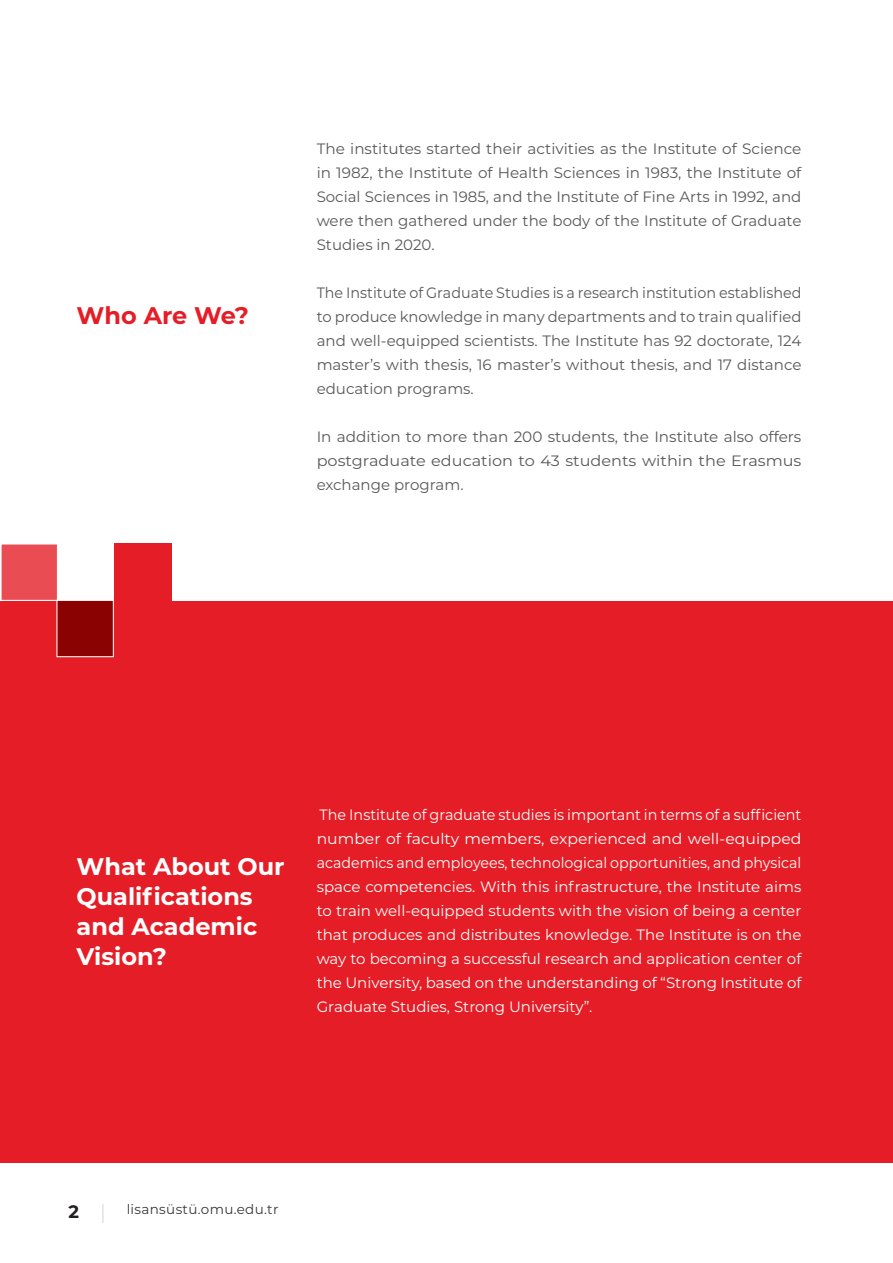
<style>
.page{position:relative;width:893px;height:1263px;background:#fff}
.page>*{position:absolute;margin:0;border:0;box-sizing:border-box;transform-origin:0 0}
.t1{font:700 24px/30px "Montserrat";color:#fff}
.t2{font:700 24px "Montserrat";color:#e51d26}
.t3{font:700 18px "Montserrat";color:#231f20}
.t4{font:15px/24px "Montserrat";color:#fff;text-align:justify;scale:.96 1}
.t5{font:15px/24px "Montserrat";color:#57585a;text-align:justify}
.t6{font:15px/24px "Montserrat";color:#57585a;text-align:justify;scale:.95 1}
.t7{font:13.5px "Montserrat";letter-spacing:.025em;color:#383839}
</style>
<div class="page">
<svg style="left:103px;top:1204px;width:1px;height:19px"></svg>
<div style="left:0;top:601px;width:893px;height:562px;background:#e51d26"></div>
<div style="left:1px;top:543px;width:57px;height:58px;background:#ea4c53;border:1px solid #fff"></div>
<div style="left:56px;top:600px;width:58px;height:57px;background:#8b0202;border:1px solid #fff"></div>
<div style="left:114px;top:543px;width:57px;height:58px;background:#e51d26"></div>
<h1 class="t2" style="left:77px;top:298px;width:174px">Who Are We?</h1>
<p class="t5" style="left:317px;top:136px;width:486px">The institutes started their activities as the Institute of Science in 1982, the Institute of Health Sciences in 1983, the Institute of Social Sciences in 1985, and the Institute of Fine Arts in 1992, and were then gathered under the body of the Institute of Graduate Studies in 2020.</p>
<p class="t6" style="left:317px;top:280px;width:512px">The Institute of Graduate Studies is a research institution established to produce knowledge in many departments and to train qualified and well-equipped scientists. The Institute has 92 doctorate, 124 master’s with thesis, 16 master’s without thesis, and 17 distance education programs.</p>
<p class="t5" style="left:317px;top:424px;width:486px">In addition to more than 200 students, the Institute also offers postgraduate education to 43 students within the Erasmus exchange program.</p>
<h1 class="t1" style="left:77px;top:850px;width:210px">What About Our<br>Qualifications and Academic<br>Vision?</h1>
<p class="t4" style="left:317px;top:802px;width:506px">The Institute of graduate studies is important in terms of a sufficient number of faculty members, experienced and well-equipped academics and employees, technological opportunities, and physical space competencies. With this infrastructure, the Institute aims to train well-equipped students with the vision of being a center that produces and distributes knowledge. The Institute is on the way to becoming a successful research and application center of the University, based on the understanding of “Strong Institute of Graduate Studies, Strong University”.</p>
<p class="t3" style="left:68px;top:1199px;width:12px">2</p>
<p class="t7" style="left:127px;top:1200px;width:153px">lisansüstü.omu.edu.tr</p>
</div>
